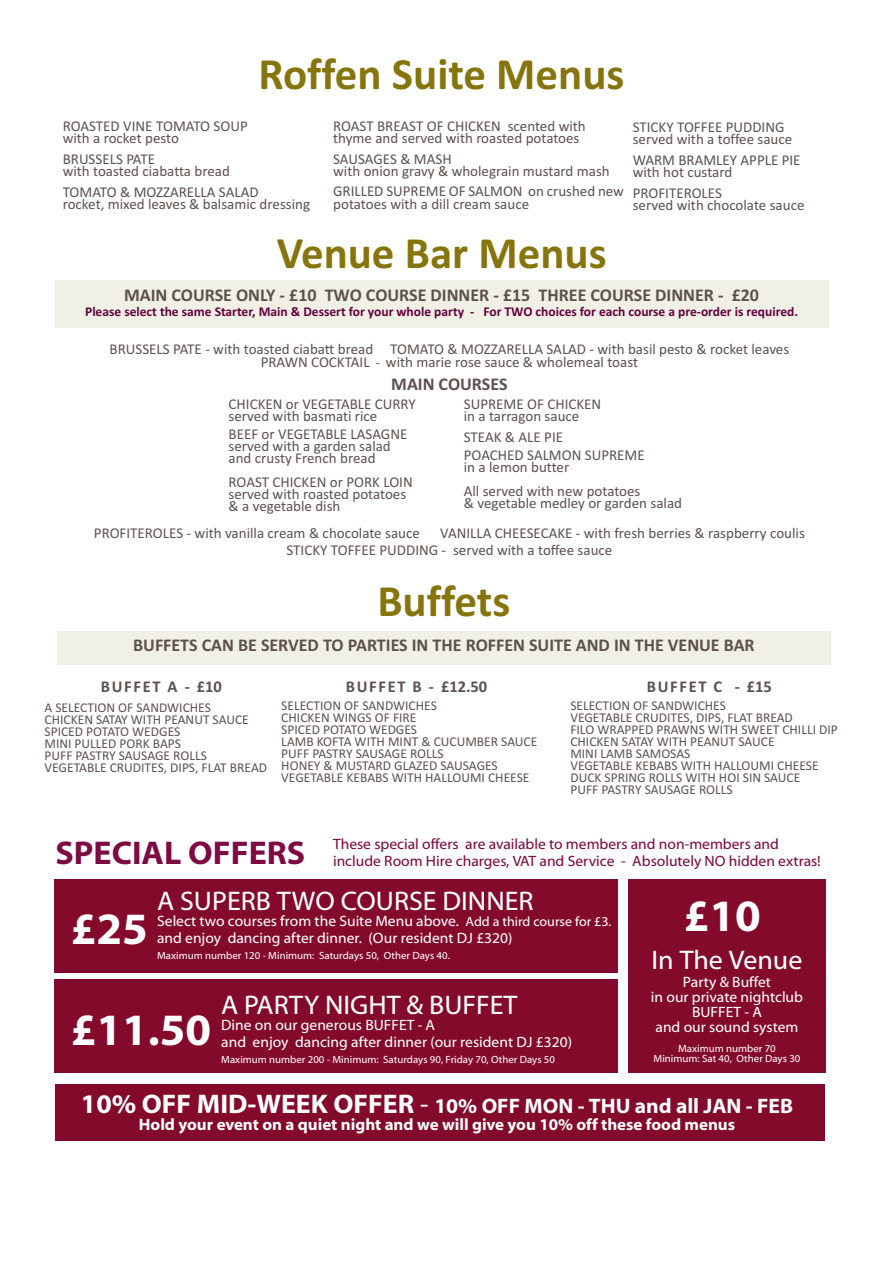
<style>
.page{position:relative;width:893px;height:1263px;background:#fff}
.page>*{position:absolute;margin:0;border:0;box-sizing:border-box;transform-origin:0 0}
.t1{font:700 45px "Calibri";color:#86750c}
.t2{font:700 45px "Myriad Web Pro";color:#fff}
.t3{font:700 33px "Myriad Web Pro";color:#7d0a42}
.t4{font:27px "Myriad Web Pro";color:#fff}
.t5{font:700 21px "Myriad Web Pro";color:#fff}
.t6{font:700 18px "Calibri";color:#5d514e}
.t7{font:700 16.5px "Myriad Web Pro";color:#fff}
.t8{font:700 16.5px "Calibri";letter-spacing:.1em;color:#5d514e}
.t9{font:15px/12px "Calibri";color:#5d514e}
.t10{font:15px/15px "Myriad Web Pro";color:#fff}
.t11{font:15px/16.5px "Myriad Web Pro";color:#7d0a42}
.t12{font:13.5px/12px "Calibri";color:#5d514e}
.t13{font:700 13.5px "Calibri";color:#63003c}
.t14{font:10.5px/10.5px "Myriad Web Pro";color:#fff;text-align:center}
.s1{font-size:13.5px}
.s2{font-size:27px}
.s3{font-weight:400;font-size:27px}
</style>
<div class="page">
<div style="left:54px;top:879px;width:564px;height:94px;background:#840a2b"></div>
<div style="left:54px;top:979px;width:564px;height:94px;background:#840a2b"></div>
<div style="left:628px;top:880px;width:197px;height:193px;background:#840a2b"></div>
<div style="left:56px;top:1084px;width:769px;height:56px;background:#840a2b"></div>
<div style="left:55px;top:281px;width:773px;height:47px;background:#f0f0e6"></div>
<div style="left:57px;top:631px;width:774px;height:34px;background:#f0f0e6"></div>
<h1 class="t1" style="left:259px;top:47px;width:367px">Roffen Suite Menus</h1>
<p class="t9" style="left:63px;top:120px;width:187px">ROASTED VINE TOMATO SOUP with a rocket pesto</p>
<p class="t9" style="left:63px;top:153px;width:169px">BRUSSELS PATE<br>with toasted ciabatta bread</p>
<p class="t9" style="left:63px;top:186px;width:249px">TOMATO &amp; MOZZARELLA SALAD<br>rocket, mixed leaves &amp; balsamic dressing</p>
<p class="t9" style="left:333px;top:120px;width:254px">ROAST BREAST OF CHICKEN scented with thyme and served with roasted potatoes</p>
<p class="t9" style="left:333px;top:153px;width:278px">SAUSAGES &amp; MASH<br>with onion gravy &amp; wholegrain mustard mash</p>
<p class="t9" style="left:333px;top:184px;width:292px;line-height:13.5px">GRILLED SUPREME OF SALMON on crushed new potatoes with a dill cream sauce</p>
<p class="t9" style="left:633px;top:121px;width:161px">STICKY TOFFEE PUDDING served with a toffee sauce</p>
<p class="t9" style="left:633px;top:154px;width:169px">WARM BRAMLEY APPLE PIE with hot custard</p>
<p class="t9" style="left:633px;top:187px;width:173px">PROFITEROLES<br>served with chocolate sauce</p>
<h1 class="t1" style="left:277px;top:226px;width:331px">Venue Bar Menus</h1>
<p class="t6" style="left:124px;top:284px;width:636px">MAIN COURSE ONLY - £10 TWO COURSE DINNER - £15 THREE COURSE DINNER - £20</p>
<p class="t13" style="left:85px;top:303px;width:714px">Please select the same Starter, Main &amp; Dessert for your whole party - For TWO choices for each course a pre-order is required.</p>
<p class="t9" style="left:110px;top:342px;width:681px;line-height:13.5px;text-align:center">BRUSSELS PATE - with toasted ciabatt bread TOMATO &amp; MOZZARELLA SALAD - with basil pesto &amp; rocket leaves<br>PRAWN COCKTAIL <span class="s1">-</span> with marie rose sauce &amp; wholemeal toast</p>
<p class="t6" style="left:391px;top:373px;width:118px">MAIN COURSES</p>
<p class="t9" style="left:229px;top:398px;width:189px">CHICKEN or VEGETABLE CURRY served with basmati rice</p>
<p class="t9" style="left:229px;top:428px;width:180px">BEEF or VEGETABLE LASAGNE served with a garden salad and crusty French bread</p>
<p class="t9" style="left:229px;top:476px;width:186px">ROAST CHICKEN or PORK LOIN served with roasted potatoes &amp; a vegetable dish</p>
<p class="t9" style="left:464px;top:398px;width:139px">SUPREME OF CHICKEN in a tarragon sauce</p>
<p class="t9" style="left:464px;top:428px;width:182px;line-height:18px">STEAK &amp; ALE PIE<br>POACHED SALMON SUPREME</p>
<p class="t9" style="left:464px;top:455px;width:178px;line-height:24px">in a lemon butter<br>All served with new potatoes</p>
<p class="t9" style="left:464px;top:497px;width:220px">&amp; vegetable medley or garden salad</p>
<p class="t9" style="left:286px;top:525px;width:520px;line-height:16.5px;text-indent:154px">VANILLA CHEESECAKE - with fresh berries &amp; raspberry coulis<br>STICKY TOFFEE PUDDING - served with a toffee sauce</p>
<p class="t9" style="left:94px;top:527px;width:327px">PROFITEROLES - with vanilla cream &amp; chocolate sauce</p>
<h1 class="t1" style="left:377px;top:574px;width:134px">Buffets</h1>
<p class="t6" style="left:133px;top:635px;width:623px">BUFFETS CAN BE SERVED TO PARTIES IN THE ROFFEN SUITE AND IN THE VENUE BAR</p>
<p class="t8" style="left:101px;top:677px;width:122px">BUFFET A - £10</p>
<p class="t12" style="left:45px;top:701px;width:224px">A SELECTION OF SANDWICHES<br>CHICKEN SATAY WITH PEANUT SAUCE<br>SPICED POTATO WEDGES<br>MINI PULLED PORK BAPS<br>PUFF PASTRY SAUSAGE ROLLS<br>VEGETABLE CRUDITES, DIPS, FLAT BREAD</p>
<p class="t8" style="left:346px;top:676px;width:143px">BUFFET B - £12.50</p>
<p class="t12" style="left:281px;top:699px;width:258px">SELECTION OF SANDWICHES<br>CHICKEN WINGS OF FIRE<br>SPICED POTATO WEDGES<br>LAMB KOFTA WITH MINT &amp; CUCUMBER SAUCE<br>PUFF PASTRY SAUSAGE ROLLS<br>HONEY &amp; MUSTARD GLAZED SAUSAGES<br>VEGETABLE KEBABS WITH HALLOUMI CHEESE</p>
<p class="t8" style="left:647px;top:677px;width:126px">BUFFET C - £15</p>
<p class="t12" style="left:570px;top:699px;width:269px">SELECTION OF SANDWICHES<br>VEGETABLE CRUDITES, DIPS, FLAT BREAD<br>FILO WRAPPED PRAWNS WITH SWEET CHILLI DIP<br>CHICKEN SATAY WITH PEANUT SAUCE<br>MINI LAMB SAMOSAS<br>VEGETABLE KEBABS WITH HALLOUMI CHEESE<br>DUCK SPRING ROLLS WITH HOI SIN SAUCE<br>PUFF PASTRY SAUSAGE ROLLS</p>
<p class="t11" style="left:333px;top:836px;width:489px">These special offers are available to members and non-members and include Room Hire charges, VAT and Service - Absolutely NO hidden extras!</p>
<h1 class="t2" style="left:684px;top:889px;width:78px">£10</h1>
<h2 class="t3" style="left:56px;top:833px;width:251px">SPECIAL OFFERS</h2>
<h3 class="t4" style="left:157px;top:884px;width:378px">A SUPERB TWO COURSE DINNER</h3>
<p class="t10" style="left:157px;top:913px;width:456px;line-height:16.5px">Select two courses from the Suite Menu above. <span class="s1">Add a third course for £3. </span>and enjoy dancing after dinner. (Our resident DJ £320)</p>
<p class="t14" style="left:157px;top:950px;width:294px">Maximum number 120 - Minimum: Saturdays 50, Other Days 40.</p>
<h1 class="t2" style="left:71px;top:902px;width:78px">£25</h1>
<h3 class="t4" style="left:652px;top:944px;width:152px">In The Venue</h3>
<p class="t10" style="left:651px;top:974px;width:154px;text-align:center">Party &amp; Buffet<br>in our private nightclub<br>BUFFET - A<br>and our sound system</p>
<p class="t14" style="left:653px;top:1043px;width:148px">Maximum number 70<br>Minimum: Sat 40, Other Days 30</p>
<h3 class="t4" style="left:221px;top:988px;width:298px">A PARTY NIGHT &amp; BUFFET</h3>
<p class="t10" style="left:221px;top:1017px;width:352px;line-height:16.5px">Dine on our generous BUFFET - A<br>and enjoy dancing after dinner (our resident DJ £320)</p>
<p class="t14" style="left:221px;top:1054px;width:335px">Maximum number 200 - Minimum: Saturdays 90, Friday 70, Other Days 50</p>
<h1 class="t2" style="left:71px;top:1003px;width:142px">£11.50</h1>
<h3 class="t5" style="left:81px;top:1093px;width:714px"><span class="s2">10% OFF MID-WEEK OFFER</span> <span class="s3">-</span> 10% OFF MON - THU and all JAN - FEB</h3>
<p class="t7" style="left:139px;top:1114px;width:598px">Hold your event on a quiet night and we will give you 10% off these food menus</p>
</div>
